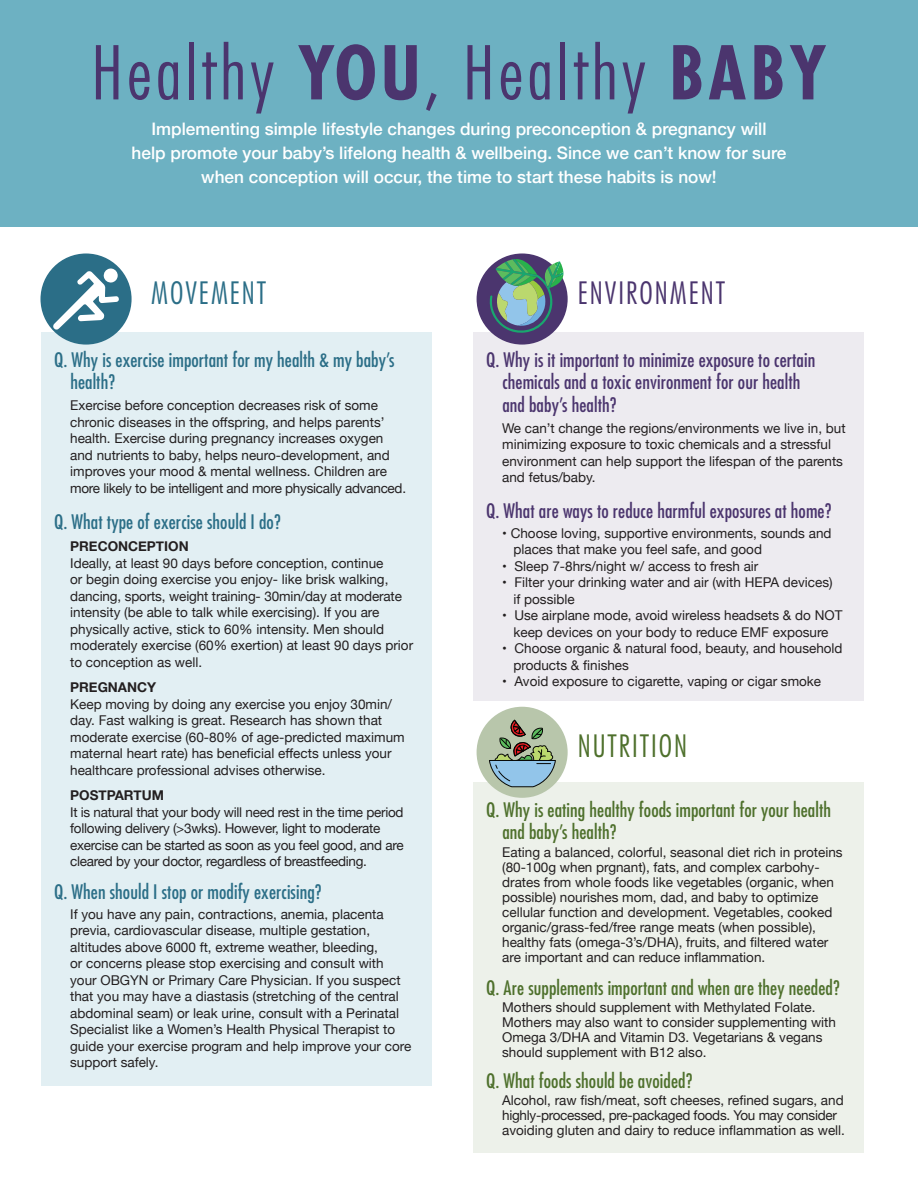
<style>
.page{position:relative;width:918px;height:1188px;background:#fff}
.page>*{position:absolute;margin:0;border:0;box-sizing:border-box;transform-origin:0 0}
.t1{font:300 condensed 72px "Futura";letter-spacing:.06em;color:#4b356e}
.t2{font:300 condensed 30px "Futura";letter-spacing:.065em;color:#4b356e}
.t3{font:300 condensed 30px "Futura";letter-spacing:.065em;color:#4e702c}
.t4{font:300 condensed 30px "Futura";letter-spacing:.065em;color:#2b6e87}
.t5{font:condensed 19.5px/22.5px "Futura";letter-spacing:.005em;color:#4b356e}
.t6{font:condensed 19.5px/22.5px "Futura";letter-spacing:.005em;color:#4e702c}
.t7{font:condensed 19.5px/22.5px "Futura";letter-spacing:.005em;color:#2b6e87}
.t8{font:500 17.25px "Helvetica Neue";color:#fff}
.t9{font:13.5px/16.5px "Helvetica Neue";color:#231f20}
.t10{font:13.5px/16.5px "Helvetica Neue";letter-spacing:-.02em;color:#231f20}
.t11{font:700 13.5px "Helvetica Neue";color:#231f20}
.s1{font-weight:700}
</style>
<div class="page">
<div style="left:0;top:0;width:918px;height:227px;background:#6db1c2"></div>
<div style="left:41px;top:332px;width:391px;height:753px;background:#e2eff3"></div>
<div style="left:473px;top:332px;width:391px;height:369px;background:#edebf0"></div>
<div style="left:473px;top:783px;width:391px;height:370px;background:#edf1ea"></div>
<div style="left:40px;top:253px;width:92px;height:92px;background:#2b6e87;border-radius:50%"></div>
<svg style="left:53px;top:269px;width:66px;height:61px"></svg>
<div style="left:477px;top:253px;width:91px;height:92px;background:#4b356e;border-radius:50%"></div>
<div style="left:477px;top:707px;width:91px;height:91px;background:#b8c6ab;border-radius:50%"></div>
<svg style="left:489px;top:259px;width:74px;height:75px"></svg>
<svg style="left:489px;top:720px;width:67px;height:67px"></svg>
<p class="t1" style="left:92px;top:28px;width:736px">Healthy <span class="s1">YOU</span>, Healthy <span class="s1">BABY</span></p>
<p class="t8" style="left:151px;top:115px;width:617px">Implementing simple lifestyle changes during preconception &amp; pregnancy will</p>
<p class="t8" style="left:132px;top:139px;width:656px">help promote your baby’s lifelong health &amp; wellbeing. Since we can’t know for sure</p>
<p class="t8" style="left:201px;top:163px;width:517px">when conception will occur, the time to start these habits is now!</p>
<p class="t4" style="left:151px;top:274px;width:117px">MOVEMENT</p>
<p class="t2" style="left:578px;top:274px;width:149px">ENVIRONMENT</p>
<p class="t7" style="left:70px;top:348px;width:326px;text-indent:-16px">Q. Why is exercise important for my health &amp; my baby’s health?</p>
<p class="t9" style="left:70px;top:398px;width:337px">Exercise before conception decreases risk of some chronic diseases in the offspring, and helps parents’ health. Exercise during pregnancy increases oxygen and nutrients to baby, helps neuro-development, and improves your mood &amp; mental wellness. Children are more likely to be intelligent and more physically advanced.</p>
<p class="t7" style="left:54px;top:510px;width:228px">Q. What type of exercise should I do?</p>
<p class="t11" style="left:70px;top:536px;width:120px">PRECONCEPTION</p>
<p class="t9" style="left:70px;top:555px;width:345px">Ideally, at least 90 days before conception, continue<br>or begin doing exercise you enjoy- like brisk walking, dancing, sports, weight training- 30min/day at moderate intensity (be able to talk while exercising). If you are physically active, stick to 60% intensity. Men should moderately exercise (60% exertion) at least 90 days prior to conception as well.</p>
<p class="t11" style="left:70px;top:677px;width:88px">PREGNANCY</p>
<p class="t9" style="left:70px;top:696px;width:336px">Keep moving by doing any exercise you enjoy 30min/ day. Fast walking is great. Research has shown that moderate exercise (60-80% of age-predicted maximum maternal heart rate) has beneficial effects unless your healthcare professional advises otherwise.</p>
<p class="t11" style="left:70px;top:785px;width:95px">POSTPARTUM</p>
<p class="t10" style="left:70px;top:804px;width:335px">It is natural that your body will need rest in the time period following delivery (&gt;3wks). However, light to moderate exercise can be started as soon as you feel good, and are cleared by your doctor, regardless of breastfeeding.</p>
<p class="t7" style="left:54px;top:880px;width:269px">Q. When should I stop or modify exercising?</p>
<p class="t9" style="left:70px;top:906px;width:343px">If you have any pain, contractions, anemia, placenta previa, cardiovascular disease, multiple gestation, altitudes above 6000 ft, extreme weather, bleeding,<br>or concerns please stop exercising and consult with your OBGYN or Primary Care Physician. If you suspect that you may have a diastasis (stretching of the central abdominal seam) or leak urine, consult with a Perinatal Specialist like a Women’s Health Physical Therapist to guide your exercise program and help improve your core support safely.</p>
<p class="t5" style="left:502px;top:348px;width:314px;text-indent:-16px">Q. Why is it important to minimize exposure to certain chemicals and a toxic environment for our health and baby’s health?</p>
<p class="t9" style="left:502px;top:420px;width:345px">We can’t change the regions/environments we live in, but minimizing exposure to toxic chemicals and a stressful environment can help support the lifespan of the parents and fetus/baby.</p>
<p class="t5" style="left:486px;top:499px;width:347px">Q. What are ways to reduce harmful exposures at home?</p>
<p class="t9" style="left:513px;top:525px;width:320px;text-indent:-11px">• Choose loving, supportive environments, sounds and places that make you feel safe, and good</p>
<p class="t9" style="left:502px;top:558px;width:258px">• Sleep 7-8hrs/night w/ access to fresh air</p>
<p class="t9" style="left:513px;top:575px;width:321px;text-indent:-11px">• Filter your drinking water and air (with HEPA devices) if possible</p>
<p class="t9" style="left:502px;top:608px;width:342px;text-align:center">• Use airplane mode, avoid wireless headsets &amp; do NOT keep devices on your body to reduce EMF exposure</p>
<p class="t9" style="left:513px;top:641px;width:331px;text-indent:-11px">• Choose organic &amp; natural food, beauty, and household products &amp; finishes</p>
<p class="t9" style="left:502px;top:674px;width:321px">• Avoid exposure to cigarette, vaping or cigar smoke</p>
<p class="t3" style="left:578px;top:728px;width:111px">NUTRITION</p>
<p class="t6" style="left:502px;top:798px;width:330px;text-indent:-16px">Q. Why is eating healthy foods important for your health and baby’s health?</p>
<p class="t9" style="left:502px;top:846px;width:342px;line-height:15px">Eating a balanced, colorful, seasonal diet rich in proteins (80-100g when prgnant), fats, and complex carbohy&shy;drates from whole foods like vegetables (organic, when possible) nourishes mom, dad, and baby to optimize cellular function and development. Vegetables, cooked organic/grass-fed/free range meats (when possible), healthy fats (omega-3’s/DHA), fruits, and filtered water are important and can reduce inflammation.</p>
<p class="t6" style="left:486px;top:977px;width:355px">Q. Are supplements important and when are they needed?</p>
<p class="t9" style="left:502px;top:1000px;width:335px;line-height:15px">Mothers should supplement with Methylated Folate.<br>Mothers may also want to consider supplementing with Omega 3/DHA and Vitamin D3. Vegetarians &amp; vegans should supplement with B12 also.</p>
<p class="t6" style="left:486px;top:1070px;width:208px">Q. What foods should be avoided?</p>
<p class="t9" style="left:502px;top:1093px;width:344px;line-height:15px">Alcohol, raw fish/meat, soft cheeses, refined sugars, and highly-processed, pre-packaged foods. You may consider avoiding gluten and dairy to reduce inflammation as well.</p>
</div>
